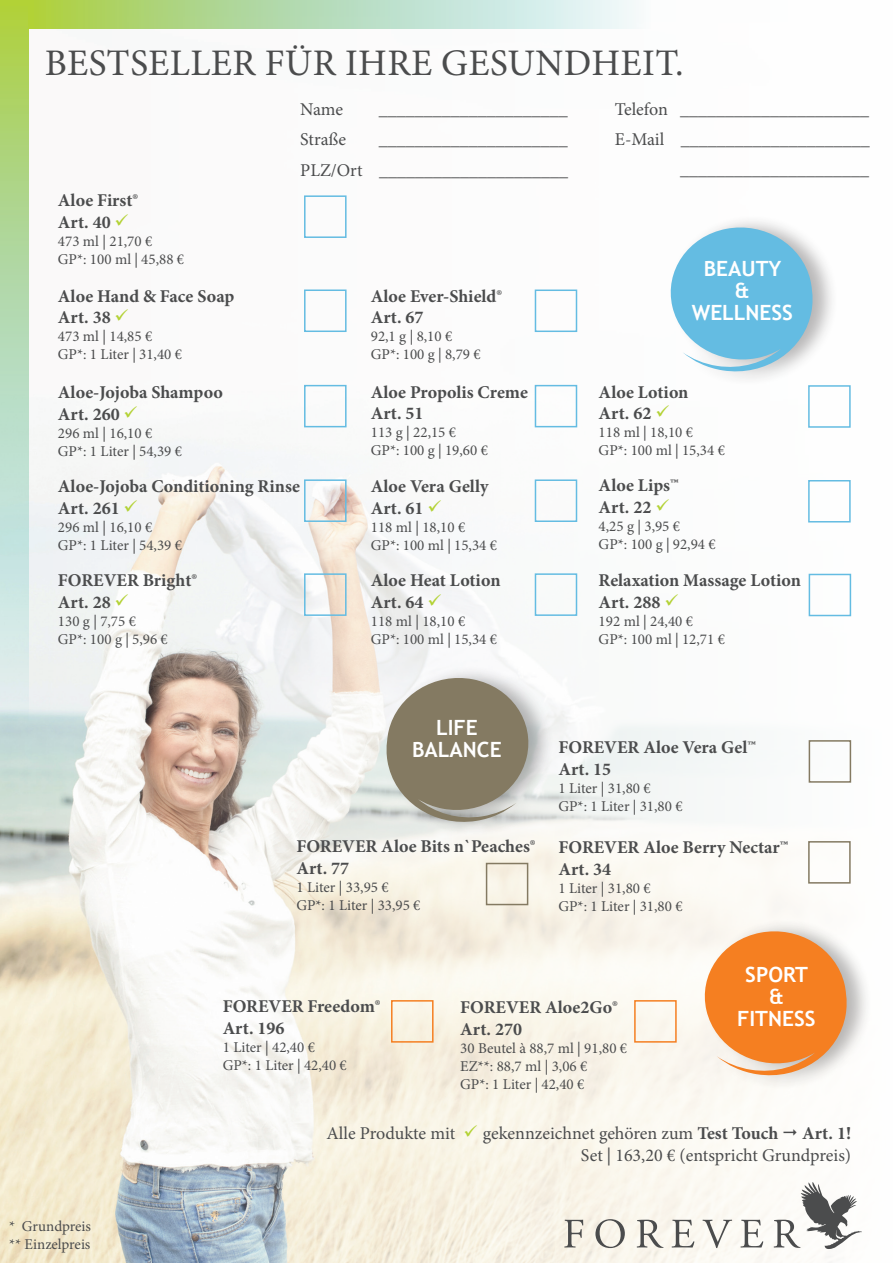
<style>
.page{position:relative;width:893px;height:1263px;background:#fff}
.page>*{position:absolute;margin:0;border:0;box-sizing:border-box;transform-origin:0 0}
.t1{font:37.5px "Minion Pro";letter-spacing:.01em;color:#4b4c4d}
.BU_9pt_Condensed{font:700 21px "Trebuchet MS";color:#fff}
.t2{font:700 18px "Minion Pro";color:#4b4c4d}
.t3{font:18px "Minion Pro";letter-spacing:-.005em;color:#4b4c4d}
.t4{font:15px "Minion Pro";color:#4b4c4d}
.s1{color:#b3d234}
.s2{font-family:"Myriad Pro"}
.s3{font-weight:700}
</style>
<div class="page">
<img style="left:0;top:289px;width:852px;height:974px">
<svg style="left:0;top:0;width:29px;height:721px;background:#bcdcae"></svg>
<svg style="left:29px;top:0;width:607px;height:29px;background:#bfdfaf"></svg>
<div style="left:486px;top:863px;width:42px;height:42px;border:2px solid #847a62"></div>
<div style="left:809px;top:740px;width:42px;height:43px;border:2px solid #847a62"></div>
<div style="left:808px;top:841px;width:43px;height:43px;border:2px solid #847a62"></div>
<div style="left:385px;top:664px;width:169px;height:173px;background:#231f20;opacity:.32"></div>
<svg style="left:386px;top:672px;width:149px;height:155px;background:#a19b8b"></svg>
<div style="left:634px;top:1000px;width:43px;height:43px;border:2px solid #f57f21"></div>
<div style="left:391px;top:1000px;width:43px;height:43px;border:2px solid #f57f21"></div>
<div style="left:703px;top:918px;width:169px;height:172px;background:#231f20;opacity:.32"></div>
<svg style="left:698px;top:925px;width:149px;height:156px;background:#f2a464"></svg>
<div style="left:304px;top:195px;width:43px;height:43px;border:2px solid #64bce2"></div>
<div style="left:304px;top:479px;width:43px;height:43px;border:2px solid #64bce2"></div>
<div style="left:304px;top:385px;width:43px;height:42px;border:2px solid #64bce2"></div>
<div style="left:535px;top:289px;width:42px;height:43px;border:2px solid #64bce2"></div>
<div style="left:535px;top:479px;width:42px;height:43px;border:2px solid #64bce2"></div>
<div style="left:535px;top:385px;width:42px;height:42px;border:2px solid #64bce2"></div>
<div style="left:535px;top:573px;width:42px;height:43px;border:2px solid #64bce2"></div>
<div style="left:808px;top:480px;width:43px;height:42px;border:2px solid #64bce2"></div>
<div style="left:304px;top:573px;width:43px;height:43px;border:2px solid #64bce2"></div>
<div style="left:809px;top:574px;width:42px;height:42px;border:2px solid #64bce2"></div>
<div style="left:808px;top:385px;width:43px;height:43px;border:2px solid #64bce2"></div>
<div style="left:669px;top:214px;width:169px;height:172px;background:#231f20;opacity:.32"></div>
<svg style="left:664px;top:222px;width:149px;height:155px"></svg>
<div style="left:304px;top:289px;width:43px;height:43px;border:2px solid #64bce2"></div>
<svg style="left:564px;top:1220px;width:19px;height:27px"></svg>
<svg style="left:595px;top:1219px;width:30px;height:29px"></svg>
<svg style="left:637px;top:1220px;width:27px;height:28px"></svg>
<svg style="left:672px;top:1220px;width:22px;height:27px"></svg>
<svg style="left:702px;top:1220px;width:30px;height:28px"></svg>
<svg style="left:740px;top:1220px;width:23px;height:27px"></svg>
<svg style="left:774px;top:1181px;width:88px;height:69px"></svg>
<svg style="left:784px;top:1129px;width:13px;height:7px"></svg>
<p class="t1" style="left:45px;top:38px;width:640px">BESTSELLER FÜR IHRE GESUNDHEIT.</p>
<p class="t3" style="left:300px;top:98px;width:44px">Name</p>
<p class="t3" style="left:379px;top:98px;width:190px">_____________________</p>
<p class="t3" style="left:300px;top:128px;width:47px">Straße</p>
<p class="t3" style="left:379px;top:128px;width:190px">_____________________</p>
<p class="t3" style="left:300px;top:158px;width:269px">PLZ/Ort _____________________</p>
<p class="t3" style="left:615px;top:98px;width:256px">Telefon _____________________</p>
<p class="t3" style="left:615px;top:128px;width:256px">E-Mail _____________________</p>
<p class="t3" style="left:680px;top:158px;width:190px">_____________________</p>
<p class="t2" style="left:58px;top:188px;width:82px">Aloe First®</p>
<p class="t2" style="left:58px;top:210px;width:72px">Art. 40 <span class="s1">✓</span></p>
<p class="t4" style="left:58px;top:231px;width:96px">473 ml <span class="s2">|</span> 21,70 €</p>
<p class="t4" style="left:58px;top:249px;width:128px">GP*: 100 ml <span class="s2">|</span> 45,88 €</p>
<p class="t2" style="left:58px;top:283px;width:178px">Aloe Hand &amp; Face Soap</p>
<p class="t2" style="left:58px;top:305px;width:72px">Art. 38 <span class="s1">✓</span></p>
<p class="t4" style="left:58px;top:326px;width:96px">473 ml <span class="s2">|</span> 14,85 €</p>
<p class="t4" style="left:58px;top:344px;width:126px">GP*: 1 Liter <span class="s2">|</span> 31,40 €</p>
<p class="t2" style="left:58px;top:379px;width:166px">Aloe-Jojoba Shampoo</p>
<p class="t2" style="left:58px;top:401px;width:81px">Art. 260 <span class="s1">✓</span></p>
<p class="t4" style="left:58px;top:423px;width:96px">296 ml <span class="s2">|</span> 16,10 €</p>
<p class="t4" style="left:58px;top:441px;width:126px">GP*: 1 Liter <span class="s2">|</span> 54,39 €</p>
<p class="t2" style="left:58px;top:474px;width:243px">Aloe-Jojoba Conditioning Rinse</p>
<p class="t2" style="left:58px;top:495px;width:81px">Art. 261 <span class="s1">✓</span></p>
<p class="t4" style="left:58px;top:517px;width:96px">296 ml <span class="s2">|</span> 16,10 €</p>
<p class="t4" style="left:58px;top:535px;width:126px">GP*: 1 Liter <span class="s2">|</span> 54,39 €</p>
<p class="t2" style="left:58px;top:568px;width:141px">FOREVER Bright®</p>
<p class="t2" style="left:58px;top:589px;width:72px">Art. 28 <span class="s1">✓</span></p>
<p class="t4" style="left:58px;top:611px;width:80px">130 g <span class="s2">|</span> 7,75 €</p>
<p class="t4" style="left:58px;top:629px;width:111px">GP*: 100 g <span class="s2">|</span> 5,96 €</p>
<p class="t2" style="left:371px;top:283px;width:133px">Aloe Ever-Shield®</p>
<p class="t2" style="left:371px;top:305px;width:54px">Art. 67</p>
<p class="t4" style="left:371px;top:326px;width:83px">92,1 g <span class="s2">|</span> 8,10 €</p>
<p class="t4" style="left:371px;top:344px;width:111px">GP*: 100 g <span class="s2">|</span> 8,79 €</p>
<p class="t2" style="left:371px;top:379px;width:159px">Aloe Propolis Creme</p>
<p class="t2" style="left:371px;top:401px;width:54px">Art. 51</p>
<p class="t4" style="left:371px;top:422px;width:87px">113 g <span class="s2">|</span> 22,15 €</p>
<p class="t4" style="left:371px;top:440px;width:119px">GP*: 100 g <span class="s2">|</span> 19,60 €</p>
<p class="t2" style="left:371px;top:474px;width:119px">Aloe Vera Gelly</p>
<p class="t2" style="left:371px;top:495px;width:72px">Art. 61 <span class="s1">✓</span></p>
<p class="t4" style="left:371px;top:517px;width:96px">118 ml <span class="s2">|</span> 18,10 €</p>
<p class="t4" style="left:371px;top:535px;width:128px">GP*: 100 ml <span class="s2">|</span> 15,34 €</p>
<p class="t2" style="left:371px;top:568px;width:131px">Aloe Heat Lotion</p>
<p class="t2" style="left:371px;top:589px;width:72px">Art. 64 <span class="s1">✓</span></p>
<p class="t4" style="left:371px;top:611px;width:96px">118 ml <span class="s2">|</span> 18,10 €</p>
<p class="t4" style="left:371px;top:629px;width:128px">GP*: 100 ml <span class="s2">|</span> 15,34 €</p>
<p class="BU_9pt_Condensed" style="left:704px;top:255px;width:79px">BEAUTY</p>
<p class="BU_9pt_Condensed" style="left:735px;top:277px;width:16px">&amp;</p>
<p class="BU_9pt_Condensed" style="left:692px;top:300px;width:103px">WELLNESS</p>
<p class="t2" style="left:599px;top:379px;width:91px">Aloe Lotion</p>
<p class="t2" style="left:599px;top:401px;width:72px">Art. 62 <span class="s1">✓</span></p>
<p class="t4" style="left:599px;top:422px;width:96px">118 ml <span class="s2">|</span> 18,10 €</p>
<p class="t4" style="left:599px;top:440px;width:128px">GP*: 100 ml <span class="s2">|</span> 15,34 €</p>
<p class="t2" style="left:599px;top:473px;width:82px">Aloe Lips™</p>
<p class="t2" style="left:599px;top:494px;width:72px">Art. 22 <span class="s1">✓</span></p>
<p class="t4" style="left:599px;top:516px;width:83px">4,25 g <span class="s2">|</span> 3,95 €</p>
<p class="t4" style="left:599px;top:534px;width:119px">GP*: 100 g <span class="s2">|</span> 92,94 €</p>
<p class="t2" style="left:599px;top:568px;width:204px">Relaxation Massage Lotion</p>
<p class="t2" style="left:599px;top:590px;width:81px">Art. 288 <span class="s1">✓</span></p>
<p class="t4" style="left:599px;top:611px;width:96px">192 ml <span class="s2">|</span> 24,40 €</p>
<p class="t4" style="left:599px;top:629px;width:128px">GP*: 100 ml <span class="s2">|</span> 12,71 €</p>
<p class="BU_9pt_Condensed" style="left:436px;top:715px;width:43px">LIFE</p>
<p class="BU_9pt_Condensed" style="left:412px;top:737px;width:91px">BALANCE</p>
<p class="t2" style="left:296px;top:834px;width:241px">FOREVER Aloe Bits n`Peaches®</p>
<p class="t2" style="left:296px;top:855px;width:54px">Art. 77</p>
<p class="t4" style="left:296px;top:877px;width:94px">1 Liter <span class="s2">|</span> 33,95 €</p>
<p class="t4" style="left:296px;top:895px;width:126px">GP*: 1 Liter <span class="s2">|</span> 33,95 €</p>
<p class="t2" style="left:558px;top:735px;width:199px">FOREVER Aloe Vera Gel™</p>
<p class="t2" style="left:558px;top:756px;width:54px">Art. 15</p>
<p class="t4" style="left:558px;top:778px;width:94px">1 Liter <span class="s2">|</span> 31,80 €</p>
<p class="t4" style="left:558px;top:796px;width:126px">GP*: 1 Liter <span class="s2">|</span> 31,80 €</p>
<p class="t2" style="left:558px;top:835px;width:232px">FOREVER Aloe Berry Nectar™</p>
<p class="t2" style="left:558px;top:856px;width:54px">Art. 34</p>
<p class="t4" style="left:558px;top:878px;width:94px">1 Liter <span class="s2">|</span> 31,80 €</p>
<p class="t4" style="left:558px;top:896px;width:126px">GP*: 1 Liter <span class="s2">|</span> 31,80 €</p>
<p class="t2" style="left:223px;top:994px;width:159px">FOREVER Freedom®</p>
<p class="t2" style="left:223px;top:1015px;width:63px">Art. 196</p>
<p class="t4" style="left:223px;top:1037px;width:94px">1 Liter <span class="s2">|</span> 42,40 €</p>
<p class="t4" style="left:223px;top:1055px;width:126px">GP*: 1 Liter <span class="s2">|</span> 42,40 €</p>
<p class="t2" style="left:460px;top:995px;width:159px">FOREVER Aloe2Go®</p>
<p class="t2" style="left:460px;top:1016px;width:63px">Art. 270</p>
<p class="t4" style="left:460px;top:1038px;width:168px">30 Beutel à 88,7 ml <span class="s2">|</span> 91,80 €</p>
<p class="t4" style="left:460px;top:1056px;width:129px">EZ**: 88,7 ml <span class="s2">|</span> 3,06 €</p>
<p class="t4" style="left:460px;top:1074px;width:126px">GP*: 1 Liter <span class="s2">|</span> 42,40 €</p>
<p class="BU_9pt_Condensed" style="left:745px;top:961px;width:64px">SPORT</p>
<p class="BU_9pt_Condensed" style="left:769px;top:983px;width:16px">&amp;</p>
<p class="BU_9pt_Condensed" style="left:737px;top:1005px;width:80px">FITNESS</p>
<p class="t4" style="left:9px;top:1216px;width:83px">* Grundpreis</p>
<p class="t4" style="left:9px;top:1234px;width:83px">** Einzelpreis</p>
<p class="t3" style="left:326px;top:1121px;width:453px">Alle Produkte mit <span class="s1">✓</span> gekennzeichnet gehören zum <span class="s3">Test Touch</span></p>
<p class="t2" style="left:802px;top:1121px;width:50px">Art. 1!</p>
<p class="t3" style="left:581px;top:1143px;width:272px">Set <span class="s2">|</span> 163,20 € (entspricht Grundpreis)</p>
</div>
